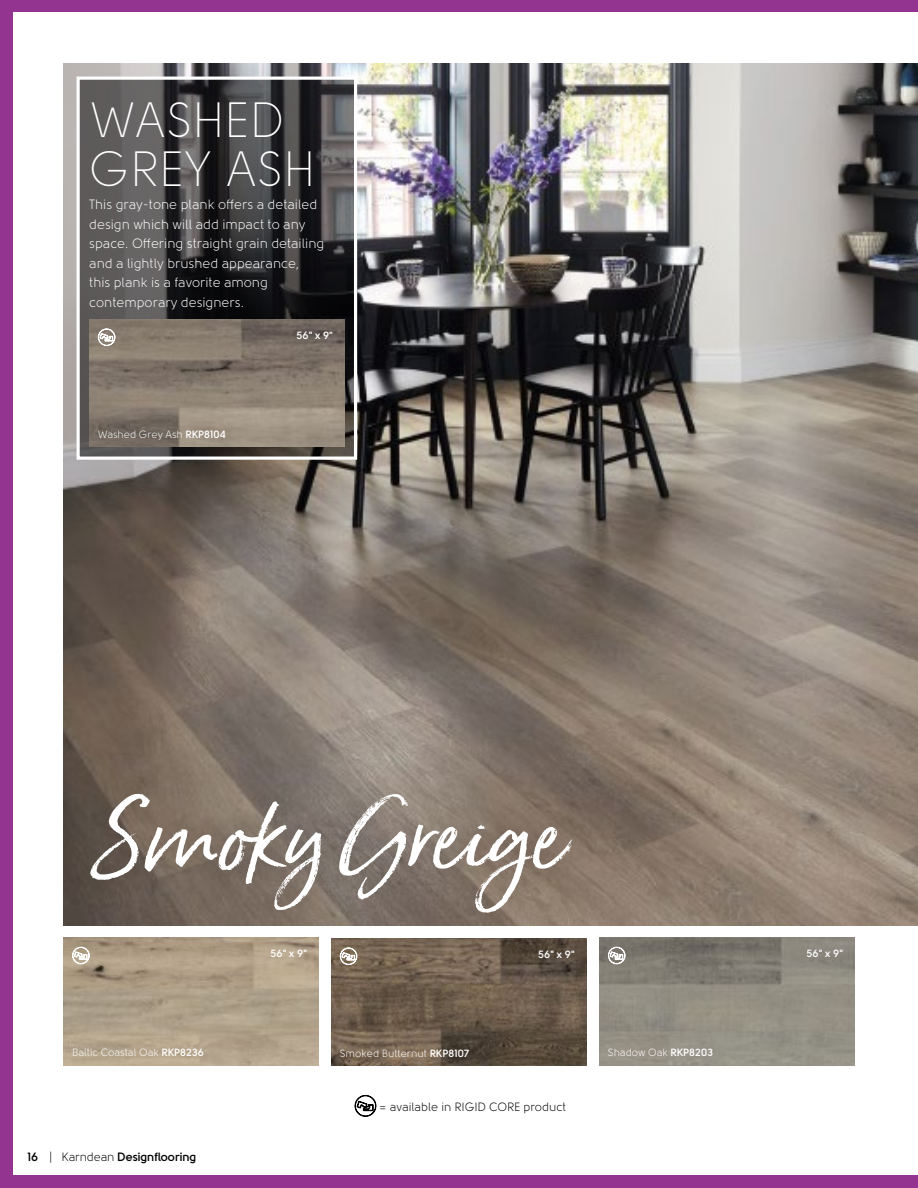
<style>
.page{position:relative;width:918px;height:1188px;background:#933590}
.page>*{position:absolute;margin:0;border:0;box-sizing:border-box;transform-origin:0 0}
.t1{font:88.5px "Born Ready Slanted";color:#fff}
.t2{font:300 49.5px/48.9px "Solomon";letter-spacing:-.01em;color:#fff}
.t3{font:13.5px/19.5px "Solomon";color:#fff}
.t4{font:12px "Solomon";color:#000001}
.t5{font:700 12px "Solomon";letter-spacing:-.01em;color:#000001}
.t6{font:10.5px "Solomon";color:#fff}
.t7{font:700 10.5px "Solomon";color:#fff}
.s1{font-weight:700}
.s2{font-weight:400}
</style>
<div class="page">
<div style="left:13px;top:13px;width:905px;height:1162px;background:#fff"></div>
<svg style="left:355px;top:1095px;width:21px;height:22px"></svg>
<img style="left:64px;top:64px;width:854px;height:862px">
<div style="left:67px;top:770px;width:527px;height:167px;background:#000001;opacity:.2"></div>
<svg style="left:81px;top:81px;width:272px;height:375px;background:#413f40"></svg>
<div style="left:77px;top:77px;width:280px;height:383px;border:3px solid #fff"></div>
<img style="left:89px;top:319px;width:255px;height:128px">
<svg style="left:98px;top:329px;width:17px;height:17px"></svg>
<img style="left:331px;top:938px;width:255px;height:128px">
<svg style="left:340px;top:948px;width:17px;height:17px"></svg>
<img style="left:599px;top:938px;width:256px;height:127px">
<svg style="left:608px;top:947px;width:17px;height:17px"></svg>
<img style="left:64px;top:938px;width:255px;height:127px">
<svg style="left:72px;top:947px;width:18px;height:17px"></svg>
<p class="t2" style="left:89px;top:97px;width:228px">WASHED<br>GREY ASH</p>
<p class="t3" style="left:89px;top:195px;width:237px">This gray-tone plank offers a detailed design which will add impact to any space. Offering straight grain detailing and a lightly brushed appearance,<br>this plank is a favorite among contemporary designers.</p>
<p class="t6" style="left:98px;top:429px;width:130px">Washed Grey Ash <span class="s1">RKP8104</span></p>
<p class="t7" style="left:297px;top:329px;width:38px">56" x 9"</p>
<p class="t1" style="left:89px;top:783px;width:477px">Smoky Greige</p>
<p class="t7" style="left:271px;top:947px;width:38px">56" x 9"</p>
<p class="t7" style="left:538px;top:948px;width:38px">56" x 9"</p>
<p class="t7" style="left:807px;top:947px;width:38px">56" x 9"</p>
<p class="t6" style="left:72px;top:1047px;width:133px">Baltic Coastal Oak <span class="s1">RKP8236</span></p>
<p class="t6" style="left:340px;top:1048px;width:131px">Smoked Butternut <span class="s1">RKP8107</span></p>
<p class="t6" style="left:608px;top:1047px;width:107px">Shadow Oak <span class="s1">RKP8203</span></p>
<p class="t5" style="left:27px;top:1149px;width:171px">16 <span class="s2">| Karndean</span> Designflooring</p>
<p class="t4" style="left:379px;top:1100px;width:189px">= available in RIGID CORE product</p>
</div>
